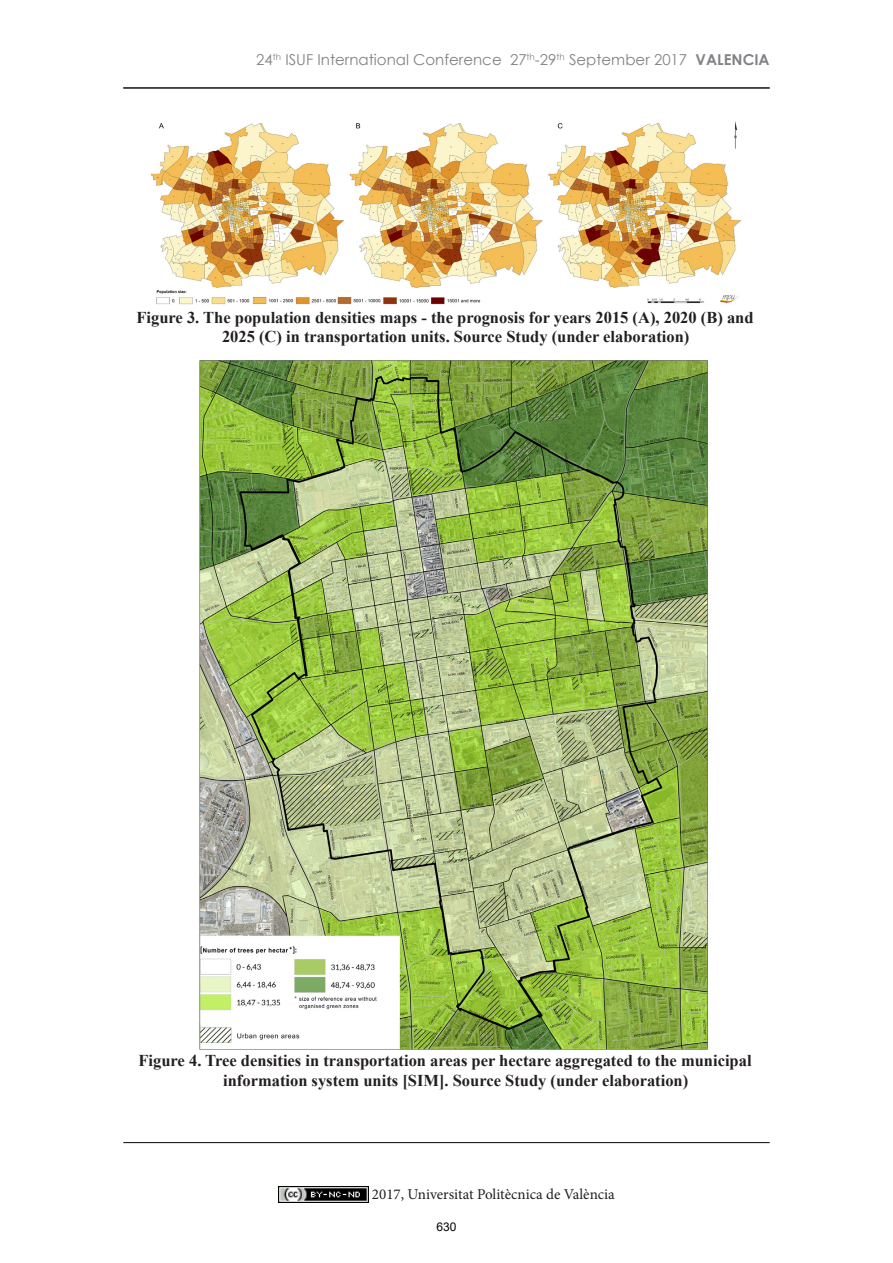
<style>
.page{position:relative;width:893px;height:1263px;background:#fff}
.page>*{position:absolute;margin:0;border:0;box-sizing:border-box;transform-origin:0 0}
.t1{font:700 16.5px/19.8px "Times New Roman";color:#231f20}
.t2{font:15px "Century Gothic";color:#808285}
.t3{font:15px "Minion Pro";color:#231f20}
.t4{font:12px "Arial";color:#000}
.s1{font-weight:700}
</style>
<div class="page">
<hr style="left:123px;top:1142px;width:647px;height:1px;background:#231f20">
<hr style="left:123px;top:87px;width:647px;height:1px;background:#231f20">
<img style="left:278px;top:1186px;width:90px;height:17px">
<img style="left:151px;top:121px;width:590px;height:184px">
<img style="left:199px;top:360px;width:509px;height:690px">
<p class="t2" style="left:256px;top:49px;width:515px">24<sup>th</sup> ISUF International Conference 27<sup>th</sup>-29<sup>th</sup> September 2017 <span class="s1">VALENCIA</span></p>
<p class="t1" style="left:222px;top:307px;width:533px;text-indent:-86px">Figure 3. The population densities maps - the prognosis for years 2015 (A), 2020 (B) and<br>2025 (C) in transportation units. Source Study (under elaboration)</p>
<p class="t1" style="left:223px;top:1050px;width:530px;text-indent:-85px">Figure 4. Tree densities in transportation areas per hectare aggregated to the municipal information system units [SIM]. Source Study (under elaboration)</p>
<p class="t3" style="left:372px;top:1184px;width:244px">2017, Universitat Politècnica de València</p>
<p class="t4" style="left:436px;top:1219px;width:22px">630</p>
</div>
